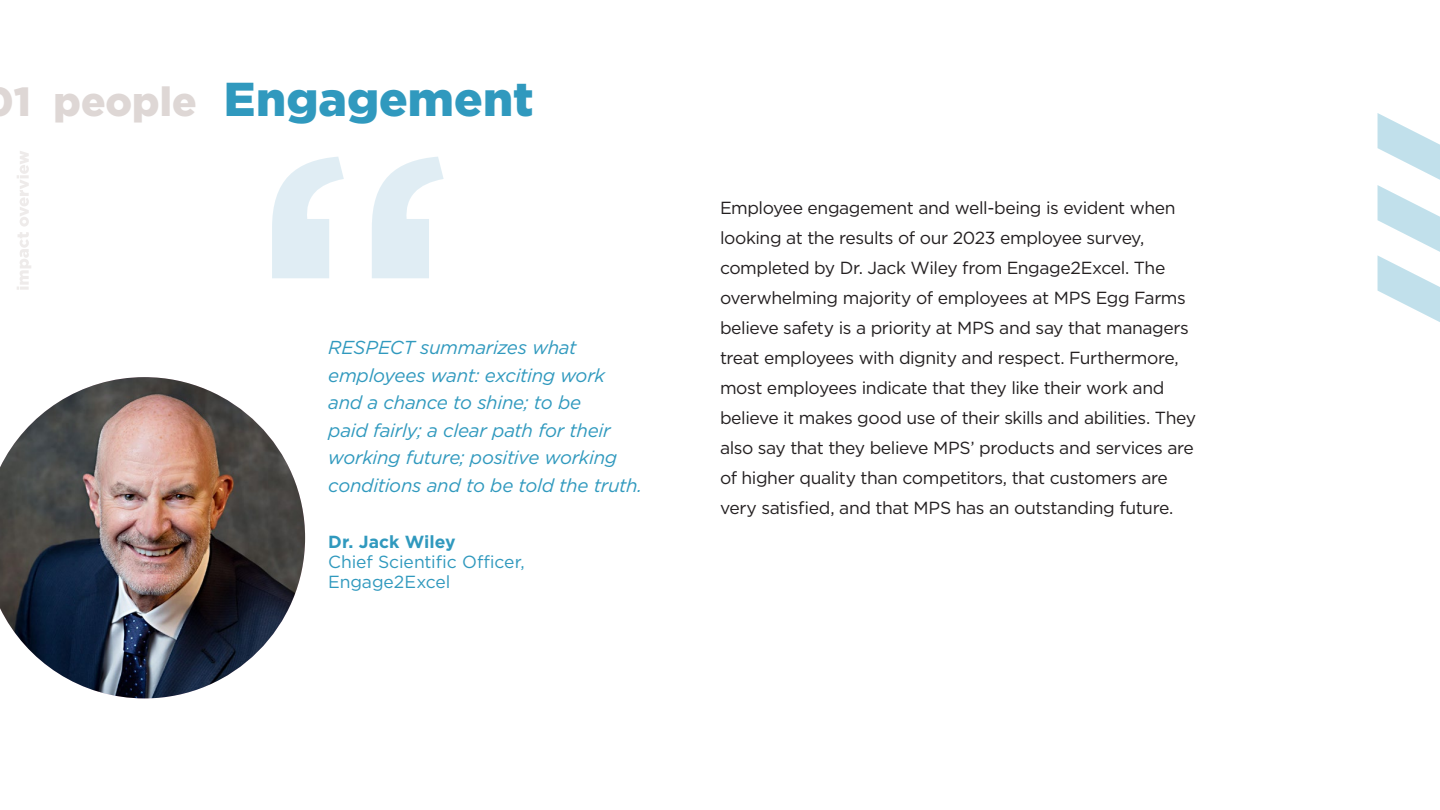
<style>
.page{position:relative;width:1440px;height:810px;background:#fff}
.page>*{position:absolute;margin:0;border:0;box-sizing:border-box;transform-origin:0 0}
.t1{font:900 47.5px "Gotham";color:#3099be}
.t2{font:italic 18.75px/27.5px "Gotham";letter-spacing:-.02em;color:#3099be}
.t3{font:17.5px/30px "Gotham";letter-spacing:-.025em;color:#231f20}
.t4{font:17.5px/20px "Gotham";letter-spacing:-.005em;color:#3099be}
.t5{font:700 17.5px "Gotham";color:#3099be}
.s1{font-size:40.62px;color:#ded7d5}
</style>
<div class="page">
<svg style="left:1378px;top:113px;width:62px;height:209px"></svg>
<svg style="left:17px;top:151px;width:14px;height:139px"></svg>
<img style="left:0;top:377px;width:305px;height:321px">
<svg style="left:272px;top:157px;width:172px;height:121px"></svg>
<h1 class="t1" style="left:14px;top:66px;width:521px"><span class="s1">1 people</span> Engagement</h1>
<p class="t2" style="left:328px;top:333px;width:316px">RESPECT summarizes what employees want: exciting work and a chance to shine; to be<br>paid fairly; a clear path for their working future; positive working conditions and to be told the truth.</p>
<p class="t5" style="left:328px;top:531px;width:129px">Dr. Jack Wiley</p>
<p class="t4" style="left:328px;top:552px;width:198px">Chief Scientific Officer,<br>Engage2Excel</p>
<p class="t3" style="left:720px;top:193px;width:478px">Employee engagement and well-being is evident when looking at the results of our 2023 employee survey, completed by Dr. Jack Wiley from Engage2Excel. The overwhelming majority of employees at MPS Egg Farms believe safety is a priority at MPS and say that managers treat employees with dignity and respect. Furthermore, most employees indicate that they like their work and believe it makes good use of their skills and abilities. They also say that they believe MPS’ products and services are of higher quality than competitors, that customers are very satisfied, and that MPS has an outstanding future.</p>
</div>
